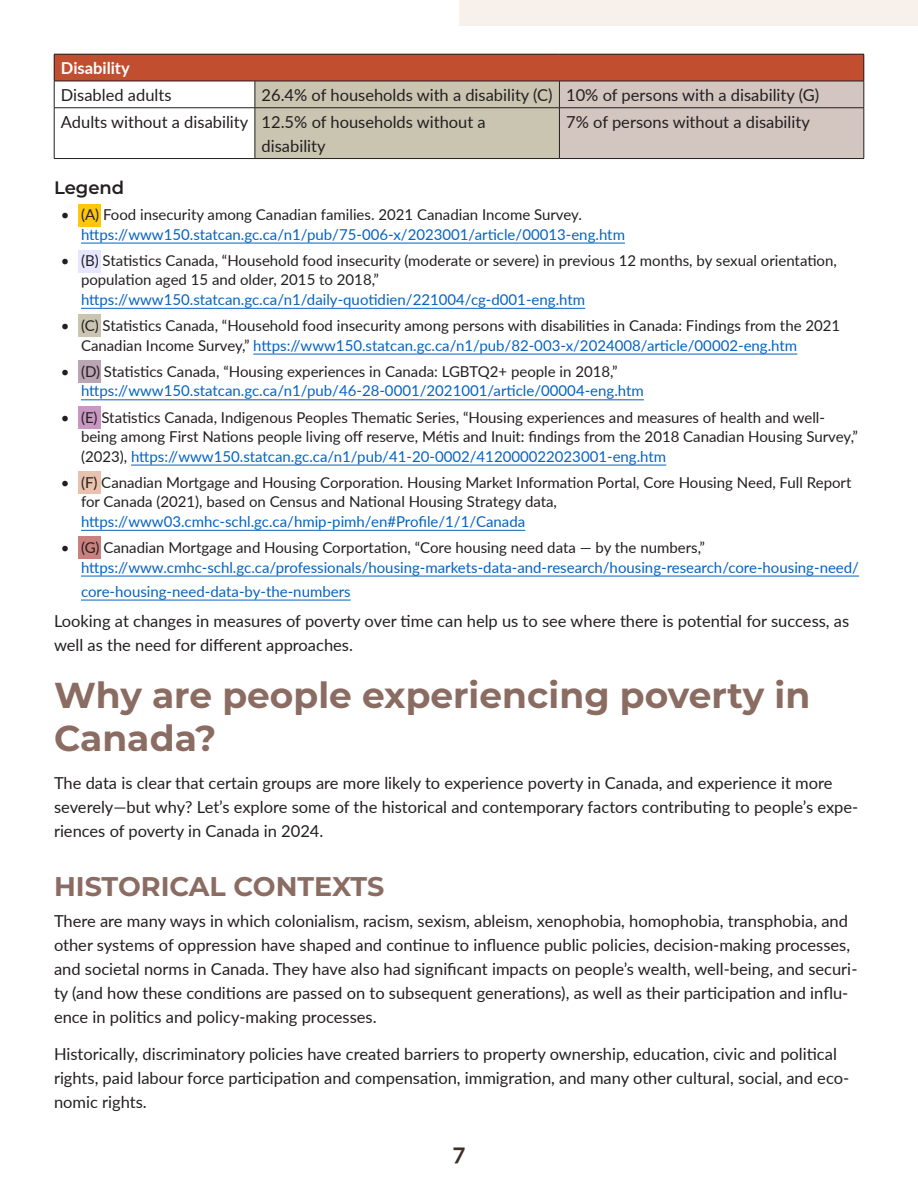
<style>
.page{position:relative;width:918px;height:1188px;background:#fff}
.page>*{position:absolute;margin:0;border:0;box-sizing:border-box;transform-origin:0 0}
.Heading_2{font:700 36px/43.2px "Montserrat";color:#8a6c62}
.Heading_3{font:700 27px "Montserrat";color:#8a6c62}
.t1{font:700 24px "Lato";color:#402e29}
.Heading_Table{font:600 18px "Montserrat";color:#231f20}
.t2{font:16.5px/24px "Lato";color:#231f20}
.t3{font:700 16.5px "Lato";color:#fff}
.t4{font:15px/19.5px "Lato";color:#231f20}
.t5{font:15px/19.5px "Lato";color:#0563c1}
.s1{color:#231f20}
.s2{color:#0563c1}
</style>
<div class="page">
<div style="left:79px;top:537px;width:22px;height:22px;background:#cb8080"></div>
<div style="left:79px;top:472px;width:22px;height:22px;background:#e9c1ad"></div>
<div style="left:79px;top:407px;width:22px;height:22px;background:#c898c3"></div>
<div style="left:79px;top:361px;width:22px;height:22px;background:#bba5b5"></div>
<div style="left:79px;top:315px;width:22px;height:22px;background:#c9c5b1"></div>
<div style="left:79px;top:250px;width:22px;height:22px;background:#e6e6ff"></div>
<div style="left:79px;top:204px;width:22px;height:22px;background:#fdc70c"></div>
<hr style="left:81px;top:243px;width:544px;height:1px;background:#0563c1">
<hr style="left:81px;top:308px;width:504px;height:1px;background:#0563c1">
<hr style="left:253px;top:354px;width:544px;height:1px;background:#0563c1">
<hr style="left:81px;top:399px;width:563px;height:1px;background:#0563c1">
<hr style="left:131px;top:465px;width:535px;height:1px;background:#0563c1">
<hr style="left:81px;top:530px;width:444px;height:1px;background:#0563c1">
<hr style="left:81px;top:576px;width:778px;height:1px;background:#0563c1">
<hr style="left:81px;top:600px;width:270px;height:1px;background:#0563c1">
<div style="left:54px;top:54px;width:810px;height:27px;background:#c14e2f"></div>
<hr style="left:54px;top:54px;width:201px;height:1px;background:#231f20">
<hr style="left:54px;top:81px;width:201px;height:1px;background:#231f20">
<svg style="left:54px;top:54px;width:1px;height:54px"></svg>
<svg style="left:255px;top:54px;width:610px;height:105px"></svg>
<hr style="left:54px;top:108px;width:201px;height:1px;background:#231f20">
<hr style="left:54px;top:108px;width:1px;height:50px;background:#231f20">
<hr style="left:255px;top:108px;width:304px;height:1px;background:#231f20">
<hr style="left:255px;top:108px;width:1px;height:50px;background:#231f20">
<hr style="left:559px;top:108px;width:305px;height:1px;background:#231f20">
<hr style="left:559px;top:108px;width:1px;height:50px;background:#231f20">
<hr style="left:864px;top:108px;width:1px;height:50px;background:#231f20">
<hr style="left:54px;top:158px;width:201px;height:1px;background:#231f20">
<hr style="left:255px;top:158px;width:304px;height:1px;background:#231f20">
<hr style="left:559px;top:158px;width:305px;height:1px;background:#231f20">
<div style="left:459px;top:0;width:459px;height:26px;background:#f8f0ea"></div>
<p class="t3" style="left:61px;top:56px;width:70px">Disability</p>
<p class="t2" style="left:61px;top:82px;width:112px">Disabled adults</p>
<p class="t2" style="left:262px;top:82px;width:293px">26.4% of households with a disability (C)</p>
<p class="t2" style="left:566px;top:82px;width:255px">10% of persons with a disability (G)</p>
<p class="t2" style="left:61px;top:109px;width:189px">Adults without a disability</p>
<p class="t2" style="left:262px;top:109px;width:226px">12.5% of households without a disability</p>
<p class="t2" style="left:566px;top:109px;width:245px">7% of persons without a disability</p>
<p class="Heading_Table" style="left:54px;top:175px;width:72px">Legend</p>
<p class="t5" style="left:81px;top:204px;width:546px;text-indent:-20px"><span class="s1">• (A) Food insecurity among Canadian families. 2021 Canadian Income Survey. </span>https://www150.statcan.gc.ca/n1/pub/75-006-x/2023001/article/00013-eng.htm</p>
<p class="t4" style="left:81px;top:250px;width:757px;text-indent:-20px">• (B) Statistics Canada, “Household food insecurity (moderate or severe) in previous 12 months, by sexual orientation, population aged 15 and older, 2015 to 2018,” <span class="s2">https://www150.statcan.gc.ca/n1/daily-quotidien/221004/cg-d001-eng.htm</span></p>
<p class="t4" style="left:81px;top:315px;width:761px;text-indent:-20px">• (C) Statistics Canada, “Household food insecurity among persons with disabilities in Canada: Findings from the 2021<br>Canadian Income Survey,” <span class="s2">https://www150.statcan.gc.ca/n1/pub/82-003-x/2024008/article/00002-eng.htm</span></p>
<p class="t5" style="left:81px;top:361px;width:564px;text-indent:-20px"><span class="s1">• (D) Statistics Canada, “Housing experiences in Canada: LGBTQ2+ people in 2018,” </span>https://www150.statcan.gc.ca/n1/pub/46-28-0001/2021001/article/00004-eng.htm</p>
<p class="t4" style="left:81px;top:407px;width:778px;text-indent:-20px">• (E) Statistics Canada, Indigenous Peoples Thematic Series, “Housing experiences and measures of health and well&shy;being among First Nations people living off reserve, Métis and Inuit: findings from the 2018 Canadian Housing Survey,” (2023), <span class="s2">https://www150.statcan.gc.ca/n1/pub/41-20-0002/412000022023001-eng.htm</span></p>
<p class="t4" style="left:81px;top:472px;width:772px;text-indent:-20px">• (F) Canadian Mortgage and Housing Corporation. Housing Market Information Portal, Core Housing Need, Full Report for Canada (2021), based on Census and National Housing Strategy data, <span class="s2">https://www03.cmhc-schl.gc.ca/hmip-pimh/en#Profile/1/1/Canada</span></p>
<p class="t5" style="left:81px;top:537px;width:780px;text-indent:-20px"><span class="s1">• (G) Canadian Mortgage and Housing Corportation, “Core housing need data — by the numbers,” </span>https://www.cmhc-schl.gc.ca/professionals/housing-markets-data-and-research/housing-research/core-housing-need/</p>
<p class="t5" style="left:81px;top:581px;width:271px">core-housing-need-data-by-the-numbers</p>
<p class="t2" style="left:54px;top:609px;width:797px">Looking at changes in measures of poverty over time can help us to see where there is potential for success, as well as the need for different approaches.</p>
<p class="Heading_2" style="left:54px;top:672px;width:758px">Why are people experiencing poverty in<br>Canada?</p>
<p class="t2" style="left:54px;top:770px;width:806px">The data is clear that certain groups are more likely to experience poverty in Canada, and experience it more severely—but why? Let’s explore some of the historical and contemporary factors contributing to people’s expe&shy;riences of poverty in Canada in 2024.</p>
<p class="Heading_3" style="left:54px;top:867px;width:332px">HISTORICAL CONTEXTS</p>
<p class="t2" style="left:54px;top:908px;width:805px">There are many ways in which colonialism, racism, sexism, ableism, xenophobia, homophobia, transphobia, and other systems of oppression have shaped and continue to influence public policies, decision-making processes, and societal norms in Canada. They have also had significant impacts on people’s wealth, well-being, and securi&shy;ty (and how these conditions are passed on to subsequent generations), as well as their participation and influ&shy;ence in politics and policy-making processes.</p>
<p class="t2" style="left:54px;top:1042px;width:797px">Historically, discriminatory policies have created barriers to property ownership, education, civic and political rights, paid labour force participation and compensation, immigration, and many other cultural, social, and eco&shy;nomic rights.</p>
<p class="t1" style="left:453px;top:1134px;width:13px">7</p>
</div>
